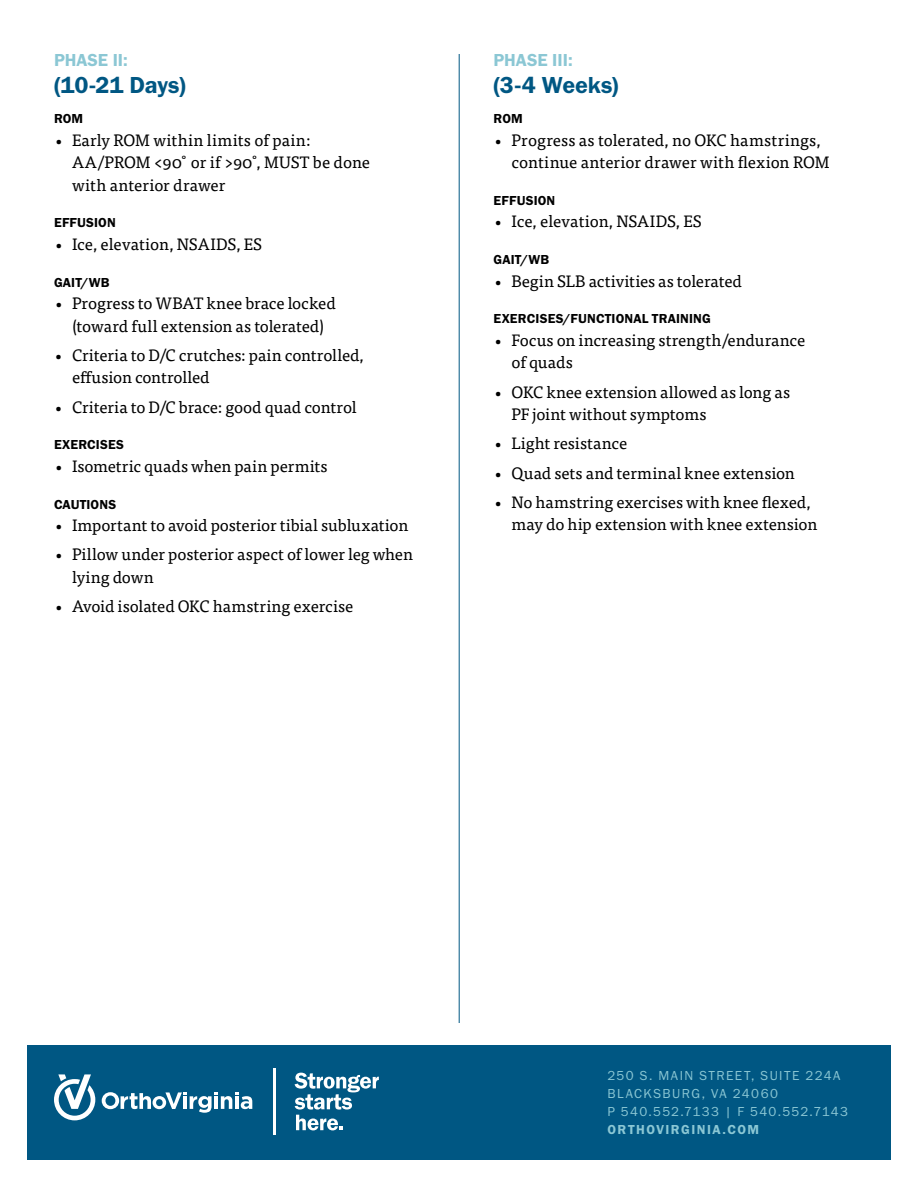
<style>
.page{position:relative;width:918px;height:1188px;background:#fff}
.page>*{position:absolute;margin:0;border:0;box-sizing:border-box;transform-origin:0 0}
.t1{font:24px "Franklin Gothic URW Dem";letter-spacing:-.005em;color:#005783}
.t2{font:18px "Franklin Gothic URW Dem";color:#8bc7d4}
.t3{font:16.5px/22.5px "Tisa Pro";letter-spacing:-.005em;color:#000}
.t4{font:13.5px "Franklin Gothic URW Dem";letter-spacing:.015em;color:#000}
.t5{font:13.5px/18px "Franklin Gothic URW Boo";letter-spacing:.1em;color:#8bc7d4}
.t6{font:13.5px "Franklin Gothic URW Dem";letter-spacing:.115em;color:#8bc7d4}
</style>
<div class="page">
<div style="left:27px;top:1045px;width:864px;height:115px;background:#005783"></div>
<svg style="left:102px;top:1092px;width:150px;height:21px"></svg>
<svg style="left:54px;top:1074px;width:41px;height:46px"></svg>
<svg style="left:295px;top:1073px;width:84px;height:57px"></svg>
<hr style="left:273px;top:1068px;width:3px;height:67px;background:#fff">
<hr style="left:459px;top:54px;width:1px;height:969px;background:#005783">
<p class="t2" style="left:54px;top:49px;width:75px">PHASE II:</p>
<h1 class="t1" style="left:54px;top:70px;width:133px">(10-21 Days)</h1>
<p class="t4" style="left:54px;top:110px;width:31px">ROM</p>
<p class="t3" style="left:72px;top:127px;width:300px;text-indent:-18px">• Early ROM within limits of pain:<br>AA/PROM &lt;90˚ or if &gt;90˚, MUST be done with anterior drawer</p>
<p class="t4" style="left:54px;top:214px;width:63px">EFFUSION</p>
<p class="t3" style="left:54px;top:232px;width:210px">• Ice, elevation, NSAIDS, ES</p>
<p class="t4" style="left:54px;top:274px;width:57px">GAIT/WB</p>
<p class="t3" style="left:54px;top:291px;width:283px;text-align:center">• Progress to WBAT knee brace locked (toward full extension as tolerated)</p>
<p class="t3" style="left:72px;top:343px;width:293px;text-indent:-18px">• Criteria to D/C crutches: pain controlled, effusion controlled</p>
<p class="t3" style="left:54px;top:395px;width:304px">• Criteria to D/C brace: good quad control</p>
<p class="t4" style="left:54px;top:436px;width:72px">EXERCISES</p>
<p class="t3" style="left:54px;top:454px;width:275px">• Isometric quads when pain permits</p>
<p class="t4" style="left:54px;top:496px;width:64px">CAUTIONS</p>
<p class="t3" style="left:54px;top:513px;width:356px">• Important to avoid posterior tibial subluxation</p>
<p class="t3" style="left:72px;top:542px;width:343px;text-indent:-18px">• Pillow under posterior aspect of lower leg when lying down</p>
<p class="t3" style="left:54px;top:594px;width:301px">• Avoid isolated OKC hamstring exercise</p>
<p class="t2" style="left:494px;top:49px;width:81px">PHASE III:</p>
<h1 class="t1" style="left:494px;top:70px;width:126px">(3-4 Weeks)</h1>
<p class="t4" style="left:494px;top:110px;width:31px">ROM</p>
<p class="t3" style="left:512px;top:127px;width:319px;text-indent:-18px">• Progress as tolerated, no OKC hamstrings, continue anterior drawer with flexion ROM</p>
<p class="t4" style="left:494px;top:192px;width:63px">EFFUSION</p>
<p class="t3" style="left:494px;top:209px;width:210px">• Ice, elevation, NSAIDS, ES</p>
<p class="t4" style="left:494px;top:251px;width:57px">GAIT/WB</p>
<p class="t3" style="left:494px;top:268px;width:250px">• Begin SLB activities as tolerated</p>
<p class="t4" style="left:494px;top:310px;width:219px">EXERCISES/FUNCTIONAL TRAINING</p>
<p class="t3" style="left:512px;top:328px;width:295px;text-indent:-18px">• Focus on increasing strength/endurance of quads</p>
<p class="t3" style="left:512px;top:380px;width:280px;text-indent:-18px">• OKC knee extension allowed as long as<br>PF joint without symptoms</p>
<p class="t3" style="left:494px;top:431px;width:135px">• Light resistance</p>
<p class="t3" style="left:494px;top:461px;width:303px">• Quad sets and terminal knee extension</p>
<p class="t3" style="left:512px;top:490px;width:307px;text-indent:-18px">• No hamstring exercises with knee flexed, may do hip extension with knee extension</p>
<p class="t5" style="left:608px;top:1066px;width:242px">250 S. MAIN STREET, SUITE 224A<br>BLACKSBURG, VA 24060<br>P 540.552.7133 | F 540.552.7143</p>
<p class="t6" style="left:608px;top:1121px;width:153px">ORTHOVIRGINIA.COM</p>
</div>
